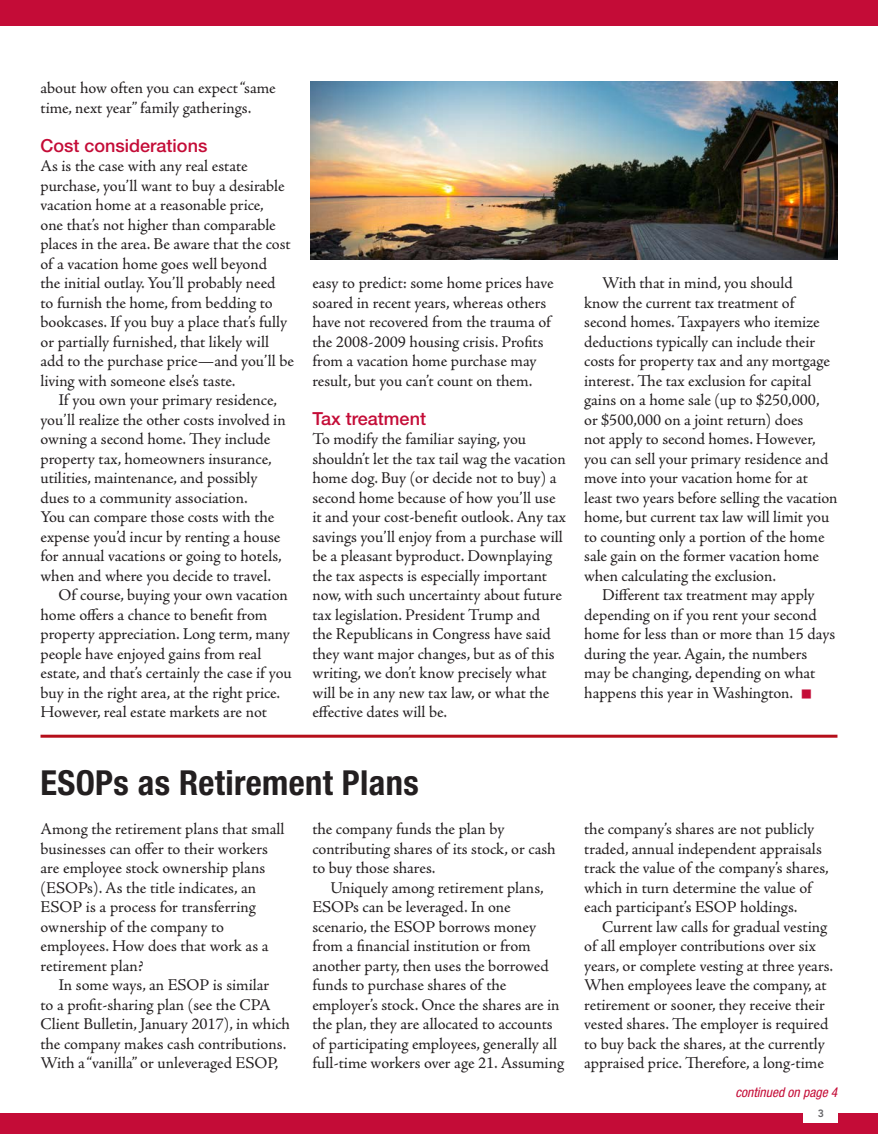
<style>
.page{position:relative;width:878px;height:1134px;background:#fff}
.page>*{position:absolute;margin:0;border:0;box-sizing:border-box;transform-origin:0 0}
.t1{font:700 condensed 34.5px "Helvetica Neue";letter-spacing:.01em;color:#231f20}
.t2{font:500 18px "Helvetica Neue";color:#c40c37}
.t3{font:16.5px/19.5px "Adobe Jenson Pro";letter-spacing:-.005em;color:#231f20}
.t4{font:italic condensed 13.5px "Helvetica Neue";color:#c40c37}
.t5{font:800 10.5px "Avenir";color:#636366}
</style>
<div class="page">
<div style="left:0;top:0;width:878px;height:26px;background:#c40c37"></div>
<div style="left:0;top:1113px;width:878px;height:21px;background:#c40c37"></div>
<div style="left:803px;top:1104px;width:35px;height:19px;background:#fff"></div>
<img style="left:310px;top:81px;width:527px;height:178px">
<hr style="left:40px;top:735px;width:797px;height:3px;background:#b50e1a">
<p class="t3" style="left:40px;top:78px;width:237px">about how often you can expect “same time, next year” family gatherings.</p>
<p class="t2" style="left:40px;top:134px;width:168px">Cost considerations</p>
<p class="t3" style="left:40px;top:156px;width:255px">As is the case with any real estate purchase, you’ll want to buy a desirable vacation home at a reasonable price,<br>one that’s not higher than comparable places in the area. Be aware that the cost of a vacation home goes well beyond<br>the initial outlay. You’ll probably need<br>to furnish the home, from bedding to bookcases. If you buy a place that’s fully or partially furnished, that likely will add to the purchase price—and you’ll be living with someone else’s taste.</p>
<p class="t3" style="left:59px;top:390px;width:220px">If you own your primary residence,</p>
<p class="t3" style="left:40px;top:410px;width:247px">you’ll realize the other costs involved in</p>
<p class="t3" style="left:40px;top:429px;width:231px">owning a second home. They include</p>
<p class="t3" style="left:40px;top:449px;width:233px">property tax, homeowners insurance,</p>
<p class="t3" style="left:40px;top:468px;width:218px">utilities, maintenance, and possibly</p>
<p class="t3" style="left:40px;top:488px;width:209px">dues to a community association.</p>
<p class="t3" style="left:40px;top:507px;width:235px">You can compare those costs with the</p>
<p class="t3" style="left:40px;top:527px;width:241px">expense you’d incur by renting a house</p>
<p class="t3" style="left:40px;top:546px;width:243px">for annual vacations or going to hotels,</p>
<p class="t3" style="left:40px;top:566px;width:232px">when and where you decide to travel.</p>
<p class="t3" style="left:59px;top:585px;width:231px">Of course, buying your own vacation</p>
<p class="t3" style="left:40px;top:605px;width:228px">home offers a chance to benefit from</p>
<p class="t3" style="left:40px;top:624px;width:251px">property appreciation. Long term, many</p>
<p class="t3" style="left:40px;top:644px;width:222px">people have enjoyed gains from real</p>
<p class="t3" style="left:40px;top:663px;width:253px">estate, and that’s certainly the case if you</p>
<p class="t3" style="left:40px;top:683px;width:241px">buy in the right area, at the right price.</p>
<p class="t3" style="left:40px;top:702px;width:228px">However, real estate markets are not</p>
<p class="t3" style="left:312px;top:273px;width:243px">easy to predict: some home prices have soared in recent years, whereas others have not recovered from the trauma of the 2008-2009 housing crisis. Profits from a vacation home purchase may result, but you can’t count on them.</p>
<p class="t2" style="left:312px;top:407px;width:115px">Tax treatment</p>
<p class="t3" style="left:312px;top:429px;width:255px">To modify the familiar saying, you shouldn’t let the tax tail wag the vacation home dog. Buy (or decide not to buy) a second home because of how you’ll use it and your cost-benefit outlook. Any tax savings you’ll enjoy from a purchase will be a pleasant byproduct. Downplaying the tax aspects is especially important now, with such uncertainty about future tax legislation. President Trump and<br>the Republicans in Congress have said they want major changes, but as of this writing, we don’t know precisely what will be in any new tax law, or what the effective dates will be.</p>
<p class="t3" style="left:584px;top:273px;width:255px;text-indent:18px">With that in mind, you should<br>know the current tax treatment of second homes. Taxpayers who itemize deductions typically can include their costs for property tax and any mortgage interest. The tax exclusion for capital gains on a home sale (up to $250,000,<br>or $500,000 on a joint return) does<br>not apply to second homes. However, you can sell your primary residence and move into your vacation home for at least two years before selling the vacation home, but current tax law will limit you to counting only a portion of the home sale gain on the former vacation home when calculating the exclusion.</p>
<p class="t3" style="left:584px;top:585px;width:252px;text-indent:18px">Different tax treatment may apply depending on if you rent your second home for less than or more than 15 days during the year. Again, the numbers may be changing, depending on what happens this year in Washington.</p>
<h1 class="t1" style="left:40px;top:762px;width:379px">ESOPs as Retirement Plans</h1>
<p class="t3" style="left:40px;top:819px;width:245px">Among the retirement plans that small businesses can offer to their workers are employee stock ownership plans (ESOPs). As the title indicates, an<br>ESOP is a process for transferring ownership of the company to employees. How does that work as a retirement plan?</p>
<p class="t3" style="left:40px;top:975px;width:251px;text-indent:18px">In some ways, an ESOP is similar<br>to a profit-sharing plan (see the CPA Client Bulletin, January 2017), in which the company makes cash contributions.<br>With a “vanilla” or unleveraged ESOP,</p>
<p class="t3" style="left:312px;top:819px;width:245px">the company funds the plan by contributing shares of its stock, or cash to buy those shares.</p>
<p class="t3" style="left:312px;top:878px;width:253px;text-indent:18px">Uniquely among retirement plans, ESOPs can be leveraged. In one scenario, the ESOP borrows money from a financial institution or from another party, then uses the borrowed funds to purchase shares of the employer’s stock. Once the shares are in the plan, they are allocated to accounts of participating employees, generally all full-time workers over age 21. Assuming</p>
<p class="t3" style="left:584px;top:819px;width:246px">the company’s shares are not publicly traded, annual independent appraisals track the value of the company’s shares, which in turn determine the value of each participant’s ESOP holdings.</p>
<p class="t3" style="left:584px;top:917px;width:250px;text-indent:18px">Current law calls for gradual vesting of all employer contributions over six years, or complete vesting at three years.<br>When employees leave the company, at retirement or sooner, they receive their vested shares. The employer is required to buy back the shares, at the currently appraised price. Therefore, a long-time</p>
<p class="t4" style="left:735px;top:1085px;width:104px">continued on page 4</p>
<p class="t5" style="left:817px;top:1107px;width:8px">3</p>
</div>
